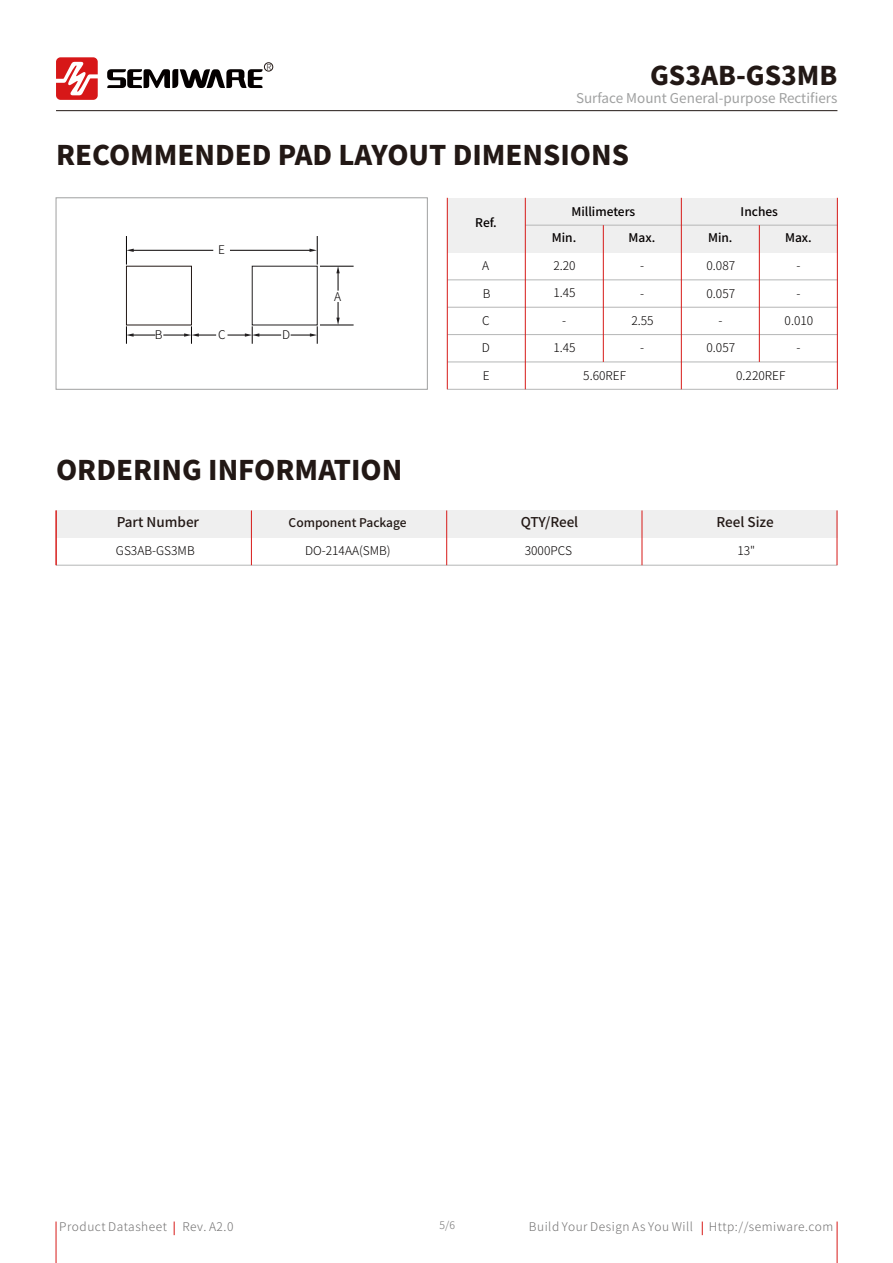
<style>
.page{position:relative;width:893px;height:1263px;background:#fff}
.page>*{position:absolute;margin:0;border:0;box-sizing:border-box;transform-origin:0 0}
.t1{font:800 27px "Source Han Sans CN";color:#221815}
.t2{font:800 25.8px "Source Han Sans CN";color:#221815}
.t3{font:13.5px "Source Han Sans CN";color:#9fa0a0}
.t4{font:500 13.5px "Source Han Sans CN";color:#221815}
.t5{font:300 12px "Source Han Sans CN";color:#040000}
.t6{font:300 12px "Source Han Sans CN";letter-spacing:.045em;color:#727171}
.t7{font:500 12px "Source Han Sans CN";color:#040000}
.t8{font:500 12px "Source Han Sans CN";color:#221815}
.t9{font:300 10.5px "Source Han Sans CN";color:#727171}
.t10{font:300 8.25px "Source Han Sans CN";color:#221815}
</style>
<div class="page">
<hr style="left:56px;top:110px;width:781px;height:1px;background:#221815">
<svg style="left:56px;top:57px;width:42px;height:43px"></svg>
<svg style="left:107px;top:69px;width:156px;height:19px"></svg>
<div style="left:264px;top:63px;width:9px;height:8px;border:1px solid #221815;border-radius:50%"></div>
<div style="left:56px;top:510px;width:781px;height:28px;background:#efefef"></div>
<hr style="left:56px;top:565px;width:781px;height:1px;background:#b5b6b6">
<hr style="left:642px;top:510px;width:1px;height:55px;background:#d71a18">
<hr style="left:837px;top:510px;width:1px;height:55px;background:#d71a18">
<hr style="left:446px;top:510px;width:1px;height:55px;background:#d71a18">
<hr style="left:251px;top:510px;width:1px;height:55px;background:#d71a18">
<hr style="left:56px;top:510px;width:1px;height:55px;background:#d71a18">
<div style="left:447px;top:198px;width:390px;height:54px;background:#efefef"></div>
<hr style="left:447px;top:389px;width:390px;height:1px;background:#b5b6b6">
<hr style="left:447px;top:362px;width:390px;height:1px;background:#b5b6b6">
<hr style="left:447px;top:334px;width:390px;height:1px;background:#b5b6b6">
<hr style="left:447px;top:307px;width:390px;height:1px;background:#b5b6b6">
<hr style="left:447px;top:280px;width:390px;height:1px;background:#b5b6b6">
<div style="left:56px;top:198px;width:372px;height:191px;border:1px solid #9fa0a0"></div>
<hr style="left:447px;top:198px;width:1px;height:191px;background:#d71a18">
<hr style="left:525px;top:225px;width:312px;height:1px;background:#b5b6b6">
<hr style="left:525px;top:198px;width:1px;height:191px;background:#d71a18">
<hr style="left:759px;top:225px;width:1px;height:137px;background:#d71a18">
<hr style="left:837px;top:198px;width:1px;height:191px;background:#d71a18">
<hr style="left:603px;top:225px;width:1px;height:137px;background:#d71a18">
<hr style="left:681px;top:198px;width:1px;height:191px;background:#d71a18">
<div style="left:126px;top:266px;width:66px;height:59px;background:#fff;border:1px solid #221815"></div>
<hr style="left:320px;top:266px;width:33px;height:1px;background:#040000">
<hr style="left:320px;top:325px;width:33px;height:1px;background:#040000">
<hr style="left:133px;top:250px;width:80px;height:1px;background:#040000">
<hr style="left:230px;top:250px;width:80px;height:1px;background:#040000">
<svg style="left:310px;top:236px;width:8px;height:28px"></svg>
<svg style="left:336px;top:266px;width:4px;height:24px"></svg>
<svg style="left:336px;top:302px;width:4px;height:23px"></svg>
<svg style="left:291px;top:327px;width:27px;height:16px"></svg>
<svg style="left:126px;top:327px;width:29px;height:16px"></svg>
<svg style="left:164px;top:327px;width:52px;height:16px"></svg>
<svg style="left:228px;top:327px;width:53px;height:16px"></svg>
<svg style="left:126px;top:236px;width:8px;height:28px"></svg>
<hr style="left:56px;top:1221px;width:1px;height:42px;background:#d71a18">
<hr style="left:837px;top:1221px;width:1px;height:42px;background:#d71a18">
<svg style="left:702px;top:1221px;width:1px;height:14px"></svg>
<svg style="left:174px;top:1221px;width:1px;height:14px"></svg>
<p class="t10" style="left:267px;top:62px;width:7px">R</p>
<h2 class="t2" style="left:650px;top:61px;width:189px">GS3AB-GS3MB</h2>
<p class="t3" style="left:576px;top:90px;width:263px">Surface Mount General-purpose Rectifiers</p>
<h1 class="t1" style="left:56px;top:140px;width:574px">RECOMMENDED PAD LAYOUT DIMENSIONS</h1>
<p class="t5" style="left:218px;top:243px;width:8px">E</p>
<p class="t5" style="left:155px;top:327px;width:9px">B</p>
<p class="t5" style="left:218px;top:327px;width:9px">C</p>
<p class="t5" style="left:282px;top:327px;width:10px">D</p>
<p class="t5" style="left:334px;top:289px;width:9px">A</p>
<p class="t7" style="left:475px;top:215px;width:23px">Ref.</p>
<p class="t7" style="left:571px;top:205px;width:65px">Millimeters</p>
<p class="t7" style="left:741px;top:205px;width:39px">Inches</p>
<p class="t7" style="left:552px;top:231px;width:26px">Min.</p>
<p class="t7" style="left:629px;top:231px;width:28px">Max.</p>
<p class="t7" style="left:708px;top:231px;width:26px">Min.</p>
<p class="t7" style="left:785px;top:231px;width:28px">Max.</p>
<p class="t5" style="left:553px;top:259px;width:24px">2.20</p>
<p class="t5" style="left:553px;top:286px;width:24px">1.45</p>
<p class="t5" style="left:706px;top:259px;width:30px">0.087</p>
<p class="t5" style="left:706px;top:286px;width:30px">0.057</p>
<p class="t5" style="left:797px;top:286px;width:5px">-</p>
<p class="t5" style="left:482px;top:259px;width:9px">A</p>
<p class="t5" style="left:640px;top:259px;width:5px">-</p>
<p class="t5" style="left:797px;top:259px;width:5px">-</p>
<p class="t5" style="left:483px;top:286px;width:9px">B</p>
<p class="t5" style="left:640px;top:286px;width:5px">-</p>
<p class="t5" style="left:482px;top:314px;width:9px">C</p>
<p class="t5" style="left:482px;top:341px;width:10px">D</p>
<p class="t5" style="left:483px;top:368px;width:8px">E</p>
<p class="t5" style="left:562px;top:314px;width:5px">-</p>
<p class="t5" style="left:553px;top:341px;width:24px">1.45</p>
<p class="t5" style="left:631px;top:314px;width:24px">2.55</p>
<p class="t5" style="left:785px;top:314px;width:30px">0.010</p>
<p class="t5" style="left:640px;top:341px;width:5px">-</p>
<p class="t5" style="left:718px;top:314px;width:5px">-</p>
<p class="t5" style="left:706px;top:341px;width:30px">0.057</p>
<p class="t5" style="left:797px;top:341px;width:5px">-</p>
<p class="t5" style="left:583px;top:368px;width:44px">5.60REF</p>
<p class="t5" style="left:736px;top:368px;width:51px">0.220REF</p>
<h1 class="t1" style="left:56px;top:455px;width:348px">ORDERING INFORMATION</h1>
<p class="t4" style="left:117px;top:514px;width:84px">Part Number</p>
<p class="t8" style="left:289px;top:516px;width:120px">Component Package</p>
<p class="t4" style="left:521px;top:514px;width:59px">QTY/Reel</p>
<p class="t4" style="left:716px;top:514px;width:59px">Reel Size</p>
<p class="t5" style="left:116px;top:543px;width:80px">GS3AB-GS3MB</p>
<p class="t5" style="left:305px;top:543px;width:87px">DO-214AA(SMB)</p>
<p class="t5" style="left:525px;top:543px;width:49px">3000PCS</p>
<p class="t5" style="left:737px;top:543px;width:19px">13"</p>
<p class="t6" style="left:59px;top:1220px;width:109px">Product Datasheet</p>
<p class="t6" style="left:182px;top:1220px;width:53px">Rev. A2.0</p>
<p class="t9" style="left:440px;top:1219px;width:17px">5/6</p>
<p class="t6" style="left:529px;top:1220px;width:166px">Build Your Design As You Will</p>
<p class="t6" style="left:709px;top:1220px;width:126px">Http://semiware.com</p>
</div>
